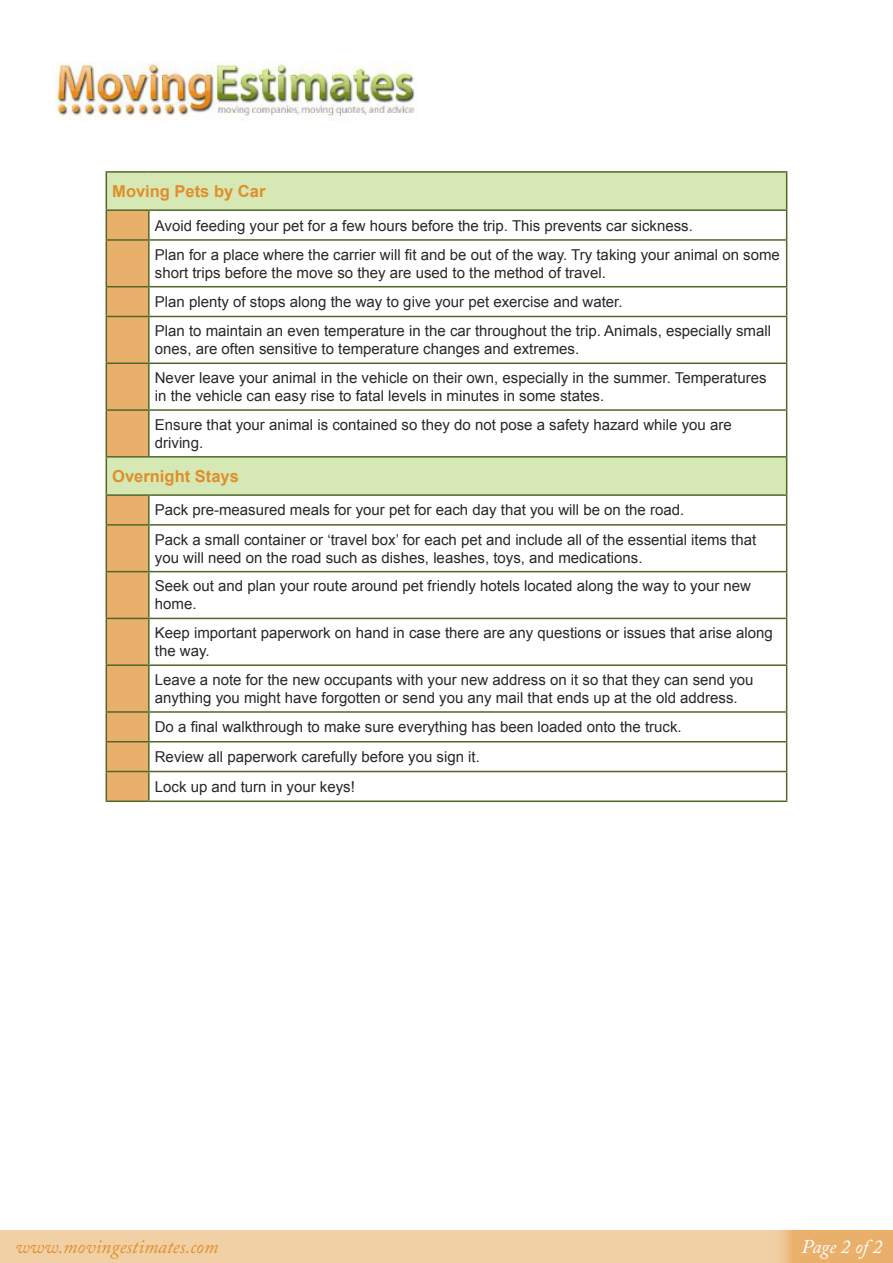
<style>
.page{position:relative;width:893px;height:1263px;background:#fff}
.page>*{position:absolute;margin:0;border:0;box-sizing:border-box;transform-origin:0 0}
.t1{font:italic 19.5px "Adobe Caslon Pro";color:#e08e2b}
.t2{font:italic 19.5px "Adobe Caslon Pro";color:#fff}
.t3{font:700 16.5px "Arial";color:#e08e2b}
.t4{font:15px/28.8px "Arial";color:#292829}
</style>
<div class="page">
<div style="left:107px;top:173px;width:679px;height:36px;background:#d6e8b3"></div>
<svg style="left:149px;top:241px;width:637px;height:559px"></svg>
<hr style="left:106px;top:171px;width:43px;height:2px;background:#506729">
<hr style="left:106px;top:173px;width:1px;height:36px;background:#506729">
<hr style="left:149px;top:171px;width:638px;height:2px;background:#506729">
<hr style="left:786px;top:173px;width:1px;height:36px;background:#506729">
<hr style="left:106px;top:209px;width:43px;height:2px;background:#506729">
<hr style="left:149px;top:209px;width:638px;height:2px;background:#506729">
<hr style="left:148px;top:211px;width:2px;height:28px;background:#506729">
<svg style="left:786px;top:211px;width:1px;height:28px"></svg>
<hr style="left:149px;top:239px;width:638px;height:2px;background:#506729">
<hr style="left:148px;top:241px;width:2px;height:45px;background:#506729">
<hr style="left:786px;top:241px;width:1px;height:45px;background:#506729">
<hr style="left:149px;top:286px;width:638px;height:1px;background:#506729">
<hr style="left:148px;top:287px;width:2px;height:29px;background:#506729">
<svg style="left:786px;top:287px;width:1px;height:29px"></svg>
<hr style="left:149px;top:316px;width:638px;height:1px;background:#506729">
<hr style="left:148px;top:317px;width:2px;height:45px;background:#506729">
<hr style="left:786px;top:317px;width:1px;height:45px;background:#506729">
<hr style="left:149px;top:362px;width:638px;height:2px;background:#506729">
<hr style="left:148px;top:364px;width:2px;height:45px;background:#506729">
<hr style="left:786px;top:364px;width:1px;height:45px;background:#506729">
<hr style="left:149px;top:409px;width:638px;height:2px;background:#506729">
<hr style="left:148px;top:411px;width:2px;height:45px;background:#506729">
<hr style="left:786px;top:411px;width:1px;height:45px;background:#506729">
<hr style="left:148px;top:496px;width:2px;height:28px;background:#506729">
<svg style="left:786px;top:496px;width:1px;height:28px"></svg>
<hr style="left:149px;top:524px;width:638px;height:2px;background:#506729">
<hr style="left:148px;top:526px;width:2px;height:45px;background:#506729">
<hr style="left:786px;top:526px;width:1px;height:45px;background:#506729">
<hr style="left:149px;top:571px;width:638px;height:1px;background:#506729">
<hr style="left:148px;top:572px;width:2px;height:46px;background:#506729">
<hr style="left:786px;top:572px;width:1px;height:46px;background:#506729">
<hr style="left:149px;top:618px;width:638px;height:1px;background:#506729">
<hr style="left:148px;top:619px;width:2px;height:45px;background:#506729">
<hr style="left:786px;top:619px;width:1px;height:45px;background:#506729">
<hr style="left:149px;top:664px;width:638px;height:2px;background:#506729">
<hr style="left:148px;top:666px;width:2px;height:45px;background:#506729">
<hr style="left:786px;top:666px;width:1px;height:45px;background:#506729">
<hr style="left:149px;top:711px;width:638px;height:2px;background:#506729">
<hr style="left:148px;top:713px;width:2px;height:28px;background:#506729">
<hr style="left:149px;top:741px;width:638px;height:1px;background:#506729">
<hr style="left:148px;top:742px;width:2px;height:29px;background:#506729">
<svg style="left:106px;top:210px;width:43px;height:590px;background:#dbad6a"></svg>
<hr style="left:149px;top:771px;width:638px;height:1px;background:#506729">
<hr style="left:148px;top:772px;width:2px;height:28px;background:#506729">
<svg style="left:786px;top:713px;width:1px;height:87px"></svg>
<hr style="left:106px;top:800px;width:43px;height:2px;background:#506729">
<hr style="left:149px;top:800px;width:638px;height:2px;background:#506729">
<hr style="left:106px;top:456px;width:43px;height:2px;background:#506729">
<hr style="left:106px;top:458px;width:1px;height:36px;background:#506729">
<hr style="left:149px;top:456px;width:638px;height:2px;background:#506729">
<hr style="left:786px;top:458px;width:1px;height:36px;background:#506729">
<hr style="left:106px;top:494px;width:43px;height:2px;background:#506729">
<hr style="left:149px;top:494px;width:638px;height:2px;background:#506729">
<img style="left:55px;top:62px;width:360px;height:58px">
<div style="left:0;top:1230px;width:893px;height:33px;background:#f2d0a6"></div>
<svg style="left:780px;top:1230px;width:113px;height:33px;background:#e9b16e"></svg>
<p class="t3" style="left:112px;top:180px;width:155px">Moving Pets by Car</p>
<p class="t4" style="left:155px;top:211px;width:627px;line-height:29.2px">Avoid feeding your pet for a few hours before the trip. This prevents car sickness.<br>Plan for a place where the carrier will fit and be out of the way. Try taking your animal on some</p>
<p class="t4" style="left:155px;top:258px;width:618px;line-height:29.2px">short trips before the move so they are used to the method of travel.<br>Plan plenty of stops along the way to give your pet exercise and water.<br>Plan to maintain an even temperature in the car throughout the trip. Animals, especially small</p>
<p class="t4" style="left:155px;top:335px;width:613px">ones, are often sensitive to temperature changes and extremes.<br>Never leave your animal in the vehicle on their own, especially in the summer. Temperatures</p>
<p class="t4" style="left:155px;top:382px;width:578px">in the vehicle can easy rise to fatal levels in minutes in some states.<br>Ensure that your animal is contained so they do not pose a safety hazard while you are</p>
<p class="t4" style="left:155px;top:428px;width:50px">driving.</p>
<p class="t3" style="left:112px;top:465px;width:128px">Overnight Stays</p>
<p class="t4" style="left:155px;top:496px;width:603px;line-height:29.2px">Pack pre-measured meals for your pet for each day that you will be on the road.<br>Pack a small container or ‘travel box’ for each pet and include all of the essential items that</p>
<p class="t4" style="left:155px;top:543px;width:598px">you will need on the road such as dishes, leashes, toys, and medications.<br>Seek out and plan your route around pet friendly hotels located along the way to your new</p>
<p class="t4" style="left:155px;top:590px;width:619px">home.<br>Keep important paperwork on hand in case there are any questions or issues that arise along</p>
<p class="t4" style="left:155px;top:637px;width:600px">the way.<br>Leave a note for the new occupants with your new address on it so that they can send you</p>
<p class="t4" style="left:155px;top:683px;width:584px;line-height:29.5px">anything you might have forgotten or send you any mail that ends up at the old address.<br>Do a final walkthrough to make sure everything has been loaded onto the truck.<br>Review all paperwork carefully before you sign it.<br>Lock up and turn in your keys!</p>
<h1 class="t1" style="left:15px;top:1234px;width:204px">www.movingestimates.com</h1>
<h1 class="t2" style="left:801px;top:1234px;width:83px">Page 2 of 2</h1>
</div>
